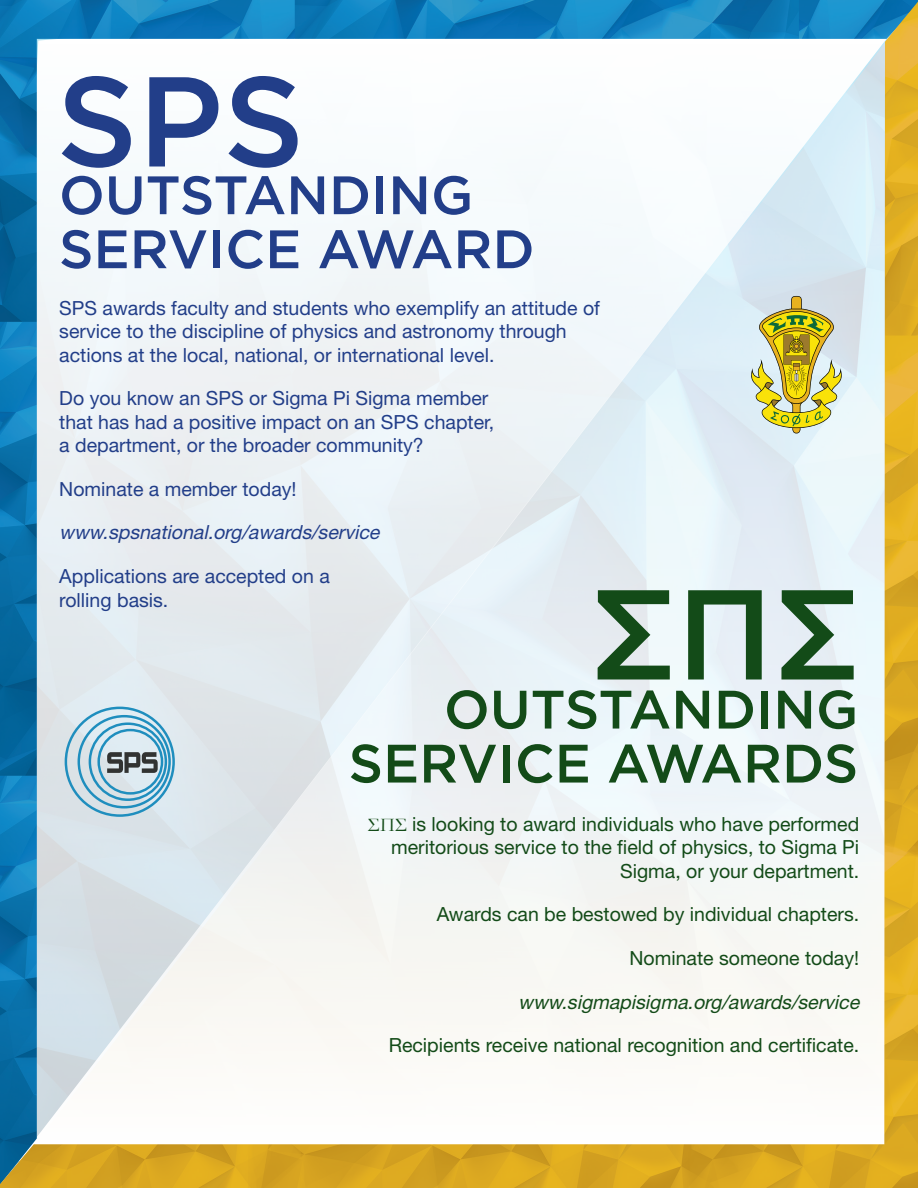
<style>
.page{position:relative;width:918px;height:1188px;background:#fff}
.page>*{position:absolute;margin:0;border:0;box-sizing:border-box;transform-origin:0 0}
.Ad_H1{font:500 127.5px "Gotham";color:#134b18}
.Ad_H1-2{font:500 127.5px "Gotham";color:#223e89}
.Ad_H2{font:500 54px/54px "Gotham";color:#134b18;text-align:right}
.Ad_H2-2{font:500 54px/54px "Gotham";color:#223e89}
.Ad_P1{font:19.5px/23.4px "Helvetica Neue LT Std";color:#223e89}
.Ad_P1-2{font:19.5px/23.4px "Helvetica Neue LT Std";color:#134b18;text-align:right}
.Ad_P1-3{font:italic 19.5px "Helvetica Neue LT Std";color:#134b18}
.Ad_Link{font:italic 19.5px "Helvetica Neue LT Std";color:#223e89}
.s1{font-family:"Garamond"}
</style>
<div class="page">
<img style="left:0;top:2px;width:918px;height:1186px">
<svg style="left:751px;top:296px;width:91px;height:137px;background:#c9c67a"></svg>
<svg style="left:63px;top:705px;width:113px;height:113px;background:#accbd9"></svg>
<p class="Ad_H1-2" style="left:56px;top:38px;width:250px">SPS</p>
<p class="Ad_H2-2" style="left:59px;top:167px;width:477px">OUTSTANDING<br>SERVICE AWARD</p>
<p class="Ad_P1" style="left:59px;top:296px;width:542px">SPS awards faculty and students who exemplify an attitude of service to the discipline of physics and astronomy through actions at the local, national, or international level.</p>
<p class="Ad_P1" style="left:59px;top:387px;width:437px">Do you know an SPS or Sigma Pi Sigma member that has had a positive impact on an SPS chapter,</p>
<p class="Ad_P1" style="left:59px;top:433px;width:366px">a department, or the broader community?</p>
<p class="Ad_P1" style="left:59px;top:477px;width:239px">Nominate a member today!</p>
<p class="Ad_Link" style="left:59px;top:521px;width:326px">www.spsnational.org/awards/service</p>
<p class="Ad_P1" style="left:59px;top:564px;width:272px">Applications are accepted on a rolling basis.</p>
<p class="Ad_H1" style="left:589px;top:551px;width:273px">ΣΠΣ</p>
<p class="Ad_H2" style="left:349px;top:682px;width:511px">OUTSTANDING<br>SERVICE AWARDS</p>
<p class="Ad_P1-2" style="left:368px;top:812px;width:493px"><span class="s1">ΣΠΣ</span> is looking to award individuals who have performed meritorious service to the field of physics, to Sigma Pi<br>Sigma, or your department.</p>
<p class="Ad_P1-2" style="left:437px;top:902px;width:424px">Awards can be bestowed by individual chapters.</p>
<p class="Ad_P1-2" style="left:630px;top:946px;width:231px">Nominate someone today!</p>
<p class="Ad_P1-3" style="left:518px;top:990px;width:347px">www.sigmapisigma.org/awards/service</p>
<p class="Ad_P1-2" style="left:389px;top:1033px;width:472px">Recipients receive national recognition and certificate.</p>
</div>
